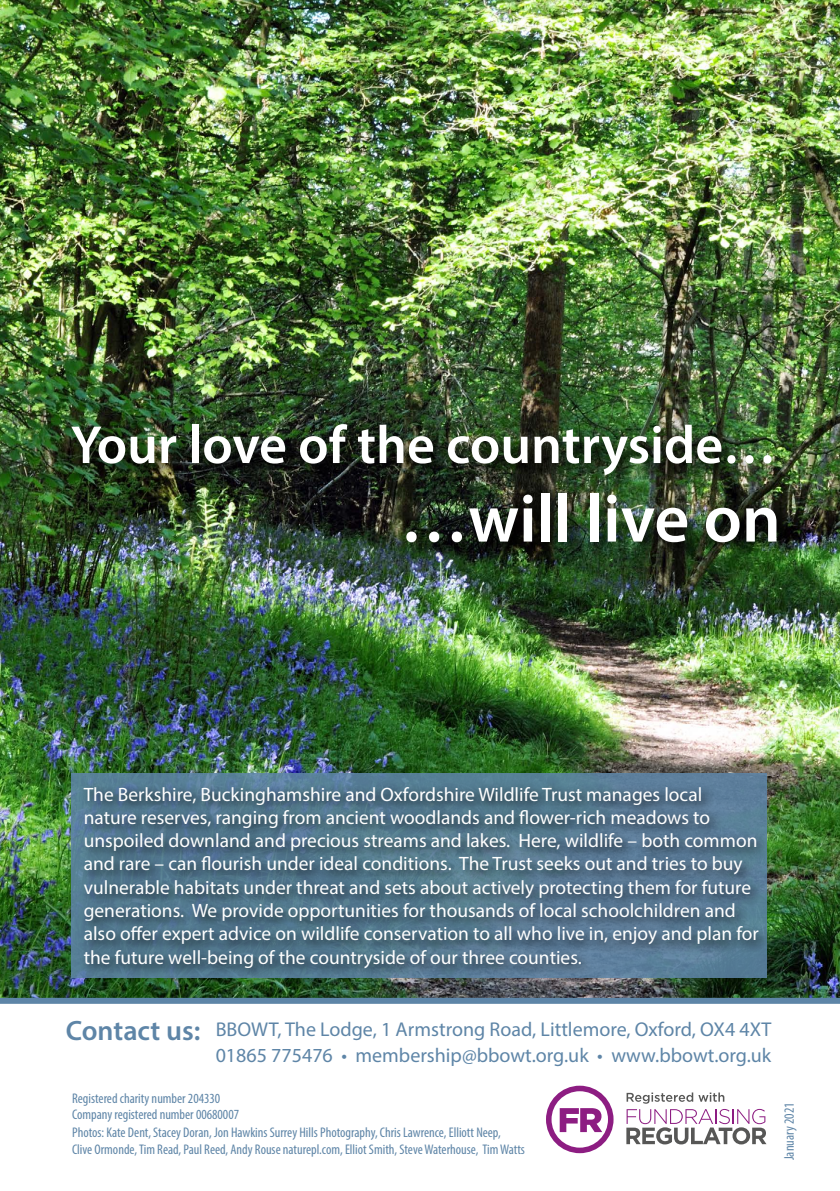
<style>
.page{position:relative;width:840px;height:1191px;background:#fff}
.page>*{position:absolute;margin:0;border:0;box-sizing:border-box;transform-origin:0 0}
.t1{font:600 68px "Myriad Pro";color:#fff}
.t2{font:600 54px "Myriad Pro";color:#fff}
.t3{font:20px/26px "Myriad Pro";color:#5e85a7;text-align:right}
.t4{font:19.4px/23.2px "Myriad Pro";color:#fff}
.t5{font:condensed 14px/16.8px "Myriad Pro";color:#5e85a7}
.s1{font-weight:600;font-size:28px}
</style>
<div class="page">
<img style="left:0;top:0;width:839px;height:997px">
<img style="left:69px;top:421px;width:721px;height:74px">
<img style="left:403px;top:489px;width:393px;height:73px">
<div style="left:0;top:997px;width:839px;height:6px;background:#5e85a7"></div>
<svg style="left:71px;top:773px;width:695px;height:205px;background:#598099"></svg>
<svg style="left:78px;top:780px;width:694px;height:201px;background:#4e6f83"></svg>
<svg style="left:546px;top:1085px;width:67px;height:68px"></svg>
<svg style="left:626px;top:1109px;width:140px;height:35px"></svg>
<svg style="left:626px;top:1092px;width:66px;height:11px"></svg>
<svg style="left:698px;top:1092px;width:26px;height:9px"></svg>
<h2 class="t2" style="left:71px;top:410px;width:707px">Your love of the countryside…</h2>
<h1 class="t1" style="left:400px;top:475px;width:382px">…will live on</h1>
<p class="t4" style="left:84px;top:782px;width:676px">The Berkshire, Buckinghamshire and Oxfordshire Wildlife Trust manages local nature reserves, ranging from ancient woodlands and flower-rich meadows to unspoiled downland and precious streams and lakes. Here, wildlife – both common and rare – can flourish under ideal conditions. The Trust seeks out and tries to buy vulnerable habitats under threat and sets about actively protecting them for future generations. We provide opportunities for thousands of local schoolchildren and also offer expert advice on wildlife conservation to all who live in, enjoy and plan for the future well-being of the countryside of our three counties.</p>
<p class="t3" style="left:66px;top:1015px;width:706px"><span class="s1">Contact us:</span> BBOWT, The Lodge, 1 Armstrong Road, Littlemore, Oxford, OX4 4XT<br>01865 775476 • membership@bbowt.org.uk • www.bbowt.org.uk</p>
<p class="t5" style="left:72px;top:1089px;width:150px">Registered charity number 204330</p>
<p class="t5" style="left:72px;top:1105px;width:168px">Company registered number 00680007</p>
<p class="t5" style="left:780px;top:1160px;width:59px;rotate:-90deg">January 2021</p>
<p class="t5" style="left:72px;top:1124px;width:454px">Photos: Kate Dent, Stacey Doran, Jon Hawkins Surrey Hills Photography, Chris Lawrence, Elliott Neep,<br>Clive Ormonde, Tim Read, Paul Reed, Andy Rouse naturepl.com, Elliot Smith, Steve Waterhouse, Tim Watts</p>
</div>
